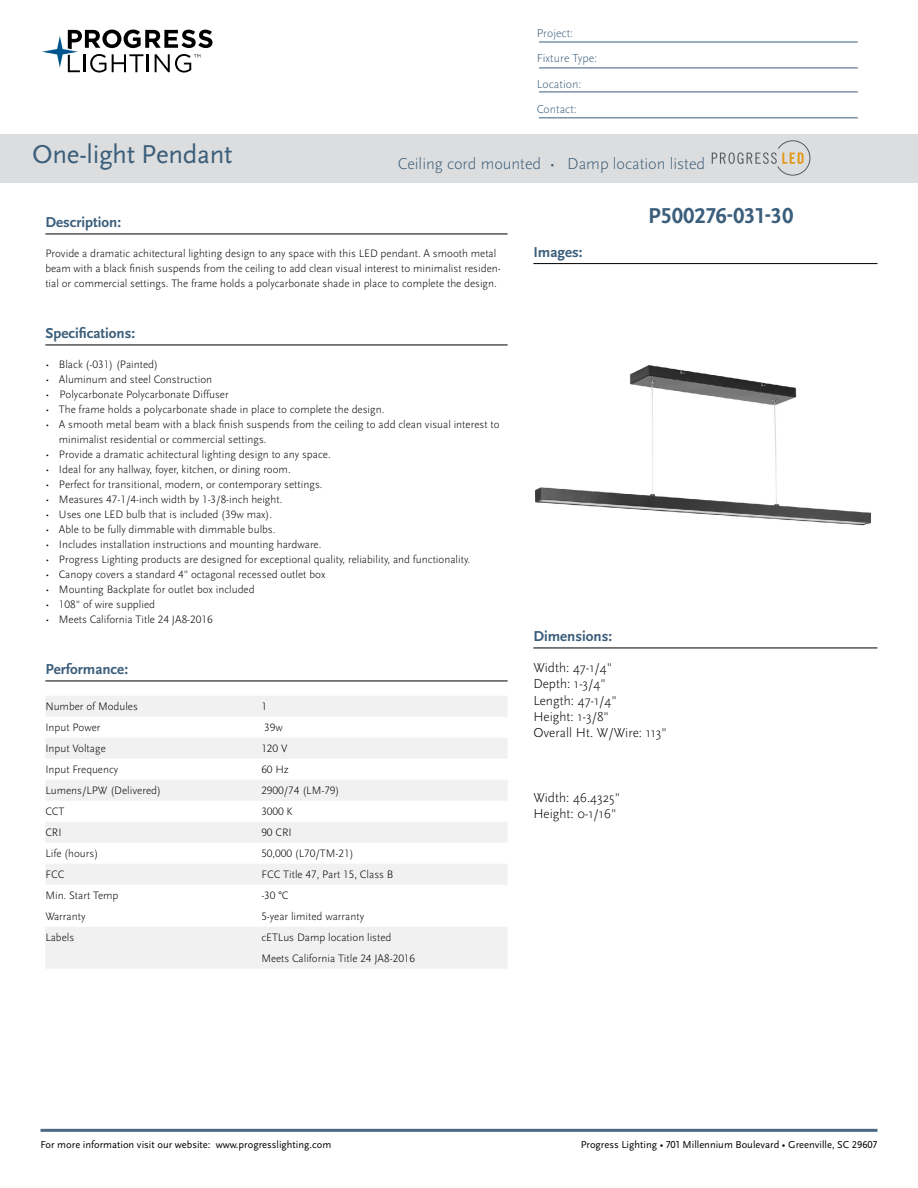
<style>
.page{position:relative;width:918px;height:1188px;background:#fff}
.page>*{position:absolute;margin:0;border:0;box-sizing:border-box;transform-origin:0 0}
.t1{font:27px "Scala Sans Pro";letter-spacing:-.01em;color:#3b5e7b}
.t2{font:700 22.5px "Scala Sans Pro";color:#3b5e7b}
.t3{font:300 16.5px "Scala Sans Pro";color:#3b5e7b}
.t4{font:700 15px "Scala Sans Pro";color:#3b5e7b}
.t5{font:300 13.5px/16.2px "Scala Sans Pro";color:#000}
.t6{font:300 12px/25.5px "Scala Sans Pro";color:#3b5e7b}
.t7{font:300 11.25px/15px "Scala Sans Pro";color:#000}
.t8{font:10.5px "Scala Sans Pro";color:#000}
</style>
<div class="page">
<svg style="left:42px;top:30px;width:170px;height:43px"></svg>
<hr style="left:40px;top:1129px;width:838px;height:3px;background:#4c6884">
<hr style="left:539px;top:42px;width:319px;height:1px;background:#3b5e7b">
<hr style="left:539px;top:68px;width:319px;height:1px;background:#3b5e7b">
<hr style="left:539px;top:92px;width:319px;height:1px;background:#3b5e7b">
<hr style="left:539px;top:118px;width:319px;height:1px;background:#3b5e7b">
<hr style="left:533px;top:263px;width:344px;height:1px;background:#000">
<hr style="left:45px;top:234px;width:463px;height:1px;background:#000">
<hr style="left:45px;top:345px;width:463px;height:1px;background:#000">
<hr style="left:45px;top:681px;width:463px;height:1px;background:#000">
<div style="left:45px;top:696px;width:463px;height:21px;background:#f1f1f2"></div>
<div style="left:45px;top:738px;width:463px;height:21px;background:#f1f1f2"></div>
<div style="left:45px;top:780px;width:463px;height:21px;background:#f1f1f2"></div>
<div style="left:45px;top:822px;width:463px;height:21px;background:#f1f1f2"></div>
<div style="left:45px;top:864px;width:463px;height:21px;background:#f1f1f2"></div>
<div style="left:45px;top:927px;width:463px;height:21px;background:#f1f1f2"></div>
<div style="left:45px;top:948px;width:463px;height:21px;background:#f1f1f2"></div>
<div style="left:0;top:134px;width:918px;height:49px;background:#dcddde"></div>
<img style="left:536px;top:365px;width:334px;height:161px">
<svg style="left:712px;top:141px;width:98px;height:34px"></svg>
<hr style="left:533px;top:648px;width:344px;height:1px;background:#000">
<p class="t6" style="left:537px;top:20px;width:62px">Project:<br>Fixture Type:<br>Location:<br>Contact:</p>
<h1 class="t1" style="left:32px;top:139px;width:202px">One-light Pendant</h1>
<h3 class="t3" style="left:398px;top:154px;width:309px">Ceiling cord mounted • Damp location listed</h3>
<h2 class="t2" style="left:648px;top:202px;width:147px">P500276-031-30</h2>
<h3 class="t4" style="left:45px;top:213px;width:77px">Description:</h3>
<p class="t7" style="left:45px;top:246px;width:457px">Provide a dramatic achitectural lighting design to any space with this LED pendant. A smooth metal beam with a black finish suspends from the ceiling to add clean visual interest to minimalist residen&shy;tial or commercial settings. The frame holds a polycarbonate shade in place to complete the design.</p>
<h3 class="t4" style="left:45px;top:324px;width:91px">Specifications:</h3>
<p class="t7" style="left:45px;top:357px;width:114px">• Black (-031) (Painted)</p>
<p class="t7" style="left:45px;top:372px;width:168px">• Aluminum and steel Construction</p>
<p class="t7" style="left:45px;top:387px;width:185px">• Polycarbonate Polycarbonate Diffuser</p>
<p class="t7" style="left:45px;top:402px;width:341px">• The frame holds a polycarbonate shade in place to complete the design.</p>
<p class="t7" style="left:59px;top:417px;width:442px;text-indent:-13px">• A smooth metal beam with a black finish suspends from the ceiling to add clean visual interest to minimalist residential or commercial settings.</p>
<p class="t7" style="left:45px;top:447px;width:287px">• Provide a dramatic achitectural lighting design to any space.</p>
<p class="t7" style="left:45px;top:462px;width:247px">• Ideal for any hallway, foyer, kitchen, or dining room.</p>
<p class="t7" style="left:45px;top:477px;width:279px">• Perfect for transitional, modern, or contemporary settings.</p>
<p class="t7" style="left:45px;top:492px;width:239px">• Measures 47-1/4-inch width by 1-3/8-inch height.</p>
<p class="t7" style="left:45px;top:507px;width:228px">• Uses one LED bulb that is included (39w max).</p>
<p class="t7" style="left:45px;top:522px;width:232px">• Able to be fully dimmable with dimmable bulbs.</p>
<p class="t7" style="left:45px;top:537px;width:278px">• Includes installation instructions and mounting hardware.</p>
<p class="t7" style="left:45px;top:552px;width:426px">• Progress Lighting products are designed for exceptional quality, reliability, and functionality.</p>
<p class="t7" style="left:45px;top:567px;width:281px">• Canopy covers a standard 4" octagonal recessed outlet box</p>
<p class="t7" style="left:45px;top:582px;width:211px">• Mounting Backplate for outlet box included</p>
<p class="t7" style="left:45px;top:597px;width:111px">• 108" of wire supplied</p>
<p class="t7" style="left:45px;top:612px;width:169px">• Meets California Title 24 JA8-2016</p>
<h3 class="t4" style="left:45px;top:660px;width:84px">Performance:</h3>
<p class="t7" style="left:45px;top:699px;width:94px">Number of Modules</p>
<p class="t7" style="left:261px;top:699px;width:7px">1</p>
<p class="t7" style="left:45px;top:720px;width:57px">Input Power</p>
<p class="t7" style="left:264px;top:720px;width:20px">39w</p>
<p class="t7" style="left:45px;top:741px;width:62px">Input Voltage</p>
<p class="t7" style="left:261px;top:741px;width:28px">120 V</p>
<p class="t7" style="left:45px;top:762px;width:74px">Input Frequency</p>
<p class="t7" style="left:261px;top:762px;width:29px">60 Hz</p>
<p class="t7" style="left:45px;top:783px;width:117px">Lumens/LPW (Delivered)</p>
<p class="t7" style="left:261px;top:783px;width:80px">2900/74 (LM-79)</p>
<p class="t7" style="left:45px;top:804px;width:21px">CCT</p>
<p class="t7" style="left:261px;top:804px;width:33px">3000 K</p>
<p class="t7" style="left:45px;top:825px;width:18px">CRI</p>
<p class="t7" style="left:261px;top:825px;width:32px">90 CRI</p>
<p class="t7" style="left:45px;top:846px;width:54px">Life (hours)</p>
<p class="t7" style="left:261px;top:846px;width:94px">50,000 (L70/TM-21)</p>
<p class="t7" style="left:45px;top:867px;width:21px">FCC</p>
<p class="t7" style="left:261px;top:867px;width:134px">FCC Title 47, Part 15, Class B</p>
<p class="t7" style="left:45px;top:888px;width:75px">Min. Start Temp</p>
<p class="t7" style="left:261px;top:888px;width:29px">-30 °C</p>
<p class="t7" style="left:45px;top:909px;width:42px">Warranty</p>
<p class="t7" style="left:261px;top:909px;width:104px">5-year limited warranty</p>
<p class="t7" style="left:45px;top:930px;width:30px">Labels</p>
<p class="t7" style="left:261px;top:927px;width:155px;line-height:21px">cETLus Damp location listed<br>Meets California Title 24 JA8-2016</p>
<h3 class="t4" style="left:533px;top:243px;width:51px">Images:</h3>
<h3 class="t4" style="left:533px;top:627px;width:80px">Dimensions:</h3>
<p class="t5" style="left:533px;top:660px;width:135px">Width: 47-1/4"<br>Depth: 1-3/4"<br>Length: 47-1/4"<br>Height: 1-3/8"<br>Overall Ht. W/Wire: 113"</p>
<p class="t5" style="left:533px;top:789px;width:88px">Width: 46.4325"<br>Height: 0-1/16"</p>
<p class="t8" style="left:40px;top:1139px;width:292px">For more information visit our website: www.progresslighting.com</p>
<p class="t8" style="left:581px;top:1138px;width:298px">Progress Lighting • 701 Millennium Boulevard • Greenville, SC 29607</p>
</div>
